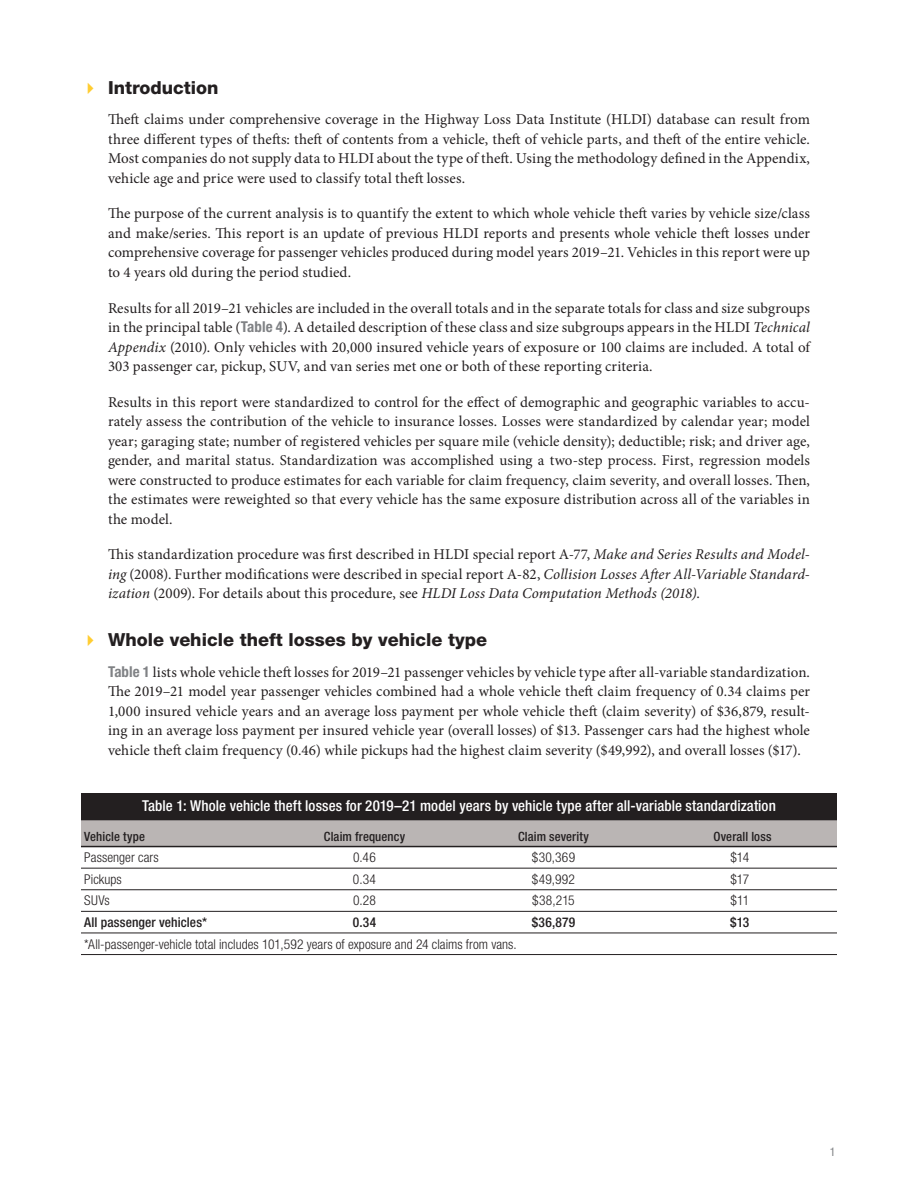
<style>
.page{position:relative;width:918px;height:1188px;background:#fff}
.page>*{position:absolute;margin:0;border:0;box-sizing:border-box;transform-origin:0 0}
.t1{font:800 18px "Helvetica Neue LT Pro";color:#231f20}
.Body_text{font:15px/19.5px "Minion Pro";letter-spacing:.005em;color:#231f20;text-align:justify}
.Table_header_text{font:500 condensed 15px "Helvetica Neue LT Pro";letter-spacing:.005em;color:#fff}
.Graph_caption{font:300 condensed 13.5px "Helvetica Neue LT Pro";letter-spacing:.005em;color:#231f20}
.Table_body_text{font:300 condensed 13.5px "Helvetica Neue LT Pro";letter-spacing:.005em;color:#231f20}
.Table_body_text-2{font:500 condensed 13.5px "Helvetica Neue LT Pro";letter-spacing:.01em;color:#231f20}
.Table_subheader_text{font:500 condensed 12.75px "Helvetica Neue LT Pro";letter-spacing:.01em;color:#231f20}
.t2{font:condensed 12px "Helvetica Neue LT Pro";color:#808285}
.s1{font-family:"Helvetica Neue LT Pro";font-weight:700;font-stretch:condensed;color:#808285}
.s2{font-style:italic}
</style>
<div class="page">
<div style="left:81px;top:793px;width:756px;height:27px;background:#231f20"></div>
<svg style="left:81px;top:820px;width:756px;height:26px;background:#b7b2b1"></svg>
<hr style="left:81px;top:868px;width:189px;height:1px;background:#231f20">
<hr style="left:270px;top:868px;width:189px;height:1px;background:#231f20">
<hr style="left:459px;top:868px;width:189px;height:1px;background:#231f20">
<hr style="left:648px;top:868px;width:189px;height:1px;background:#231f20">
<hr style="left:81px;top:889px;width:189px;height:1px;background:#231f20">
<hr style="left:270px;top:889px;width:189px;height:1px;background:#231f20">
<hr style="left:459px;top:889px;width:189px;height:1px;background:#231f20">
<hr style="left:648px;top:889px;width:189px;height:1px;background:#231f20">
<hr style="left:81px;top:911px;width:189px;height:1px;background:#231f20">
<hr style="left:270px;top:911px;width:189px;height:1px;background:#231f20">
<hr style="left:459px;top:911px;width:189px;height:1px;background:#231f20">
<hr style="left:648px;top:911px;width:189px;height:1px;background:#231f20">
<hr style="left:81px;top:933px;width:189px;height:1px;background:#231f20">
<hr style="left:270px;top:933px;width:189px;height:1px;background:#231f20">
<hr style="left:459px;top:933px;width:189px;height:1px;background:#231f20">
<hr style="left:648px;top:933px;width:189px;height:1px;background:#231f20">
<hr style="left:81px;top:954px;width:189px;height:1px;background:#231f20">
<hr style="left:270px;top:954px;width:189px;height:1px;background:#231f20">
<hr style="left:459px;top:954px;width:189px;height:1px;background:#231f20">
<hr style="left:648px;top:954px;width:189px;height:1px;background:#231f20">
<hr style="left:81px;top:846px;width:189px;height:1px;background:#231f20">
<hr style="left:270px;top:846px;width:189px;height:1px;background:#231f20">
<hr style="left:459px;top:846px;width:189px;height:1px;background:#231f20">
<hr style="left:648px;top:846px;width:189px;height:1px;background:#231f20">
<p class="t1" style="left:108px;top:77px;width:112px">Introduction</p>
<p class="Body_text" style="left:108px;top:110px;width:704px">Theft claims under comprehensive coverage in the Highway Loss Data Institute (HLDI) database can result from three different types of thefts: theft of contents from a vehicle, theft of vehicle parts, and theft of the entire vehicle.<br>Most companies do not supply data to HLDI about the type of theft. Using the methodology defined in the Appendix, vehicle age and price were used to classify total theft losses.</p>
<p class="Body_text" style="left:108px;top:204px;width:704px">The purpose of the current analysis is to quantify the extent to which whole vehicle theft varies by vehicle size/class and make/series. This report is an update of previous HLDI reports and presents whole vehicle theft losses under comprehensive coverage for passenger vehicles produced during model years 2019–21. Vehicles in this report were up to 4 years old during the period studied.</p>
<p class="Body_text" style="left:108px;top:298px;width:704px">Results for all 2019–21 vehicles are included in the overall totals and in the separate totals for class and size subgroups in the principal table (<span class="s1">Table 4</span>). A detailed description of these class and size subgroups appears in the HLDI <span class="s2">Technical Appendix</span> (2010). Only vehicles with 20,000 insured vehicle years of exposure or 100 claims are included. A total of 303 passenger car, pickup, SUV, and van series met one or both of these reporting criteria.</p>
<p class="Body_text" style="left:108px;top:392px;width:704px">Results in this report were standardized to control for the effect of demographic and geographic variables to accu&shy;rately assess the contribution of the vehicle to insurance losses. Losses were standardized by calendar year; model year; garaging state; number of registered vehicles per square mile (vehicle density); deductible; risk; and driver age, gender, and marital status. Standardization was accomplished using a two-step process. First, regression models were constructed to produce estimates for each variable for claim frequency, claim severity, and overall losses. Then, the estimates were reweighted so that every vehicle has the same exposure distribution across all of the variables in the model.</p>
<p class="Body_text" style="left:108px;top:545px;width:703px">This standardization procedure was first described in HLDI special report A-77, <span class="s2">Make and Series Results and Model&shy;ing</span> (2008). Further modifications were described in special report A-82, <span class="s2">Collision Losses After All-Variable Standard&shy;ization</span> (2009). For details about this procedure, see <span class="s2">HLDI Loss Data Computation Methods (2018)</span>.</p>
<p class="t1" style="left:108px;top:629px;width:381px">Whole vehicle theft losses by vehicle type</p>
<p class="Body_text" style="left:108px;top:662px;width:704px"><span class="s1">Table 1</span> lists whole vehicle theft losses for 2019–21 passenger vehicles by vehicle type after all-variable standardization.<br>The 2019–21 model year passenger vehicles combined had a whole vehicle theft claim frequency of 0.34 claims per 1,000 insured vehicle years and an average loss payment per whole vehicle theft (claim severity) of $36,879, result&shy;ing in an average loss payment per insured vehicle year (overall losses) of $13. Passenger cars had the highest whole vehicle theft claim frequency (0.46) while pickups had the highest claim severity ($49,992), and overall losses ($17).</p>
<p class="Table_header_text" style="left:142px;top:797px;width:635px">Table 1: Whole vehicle theft losses for 2019–21 model years by vehicle type after all-variable standardization</p>
<p class="Table_subheader_text" style="left:84px;top:829px;width:62px">Vehicle type</p>
<p class="Table_subheader_text" style="left:324px;top:829px;width:83px">Claim frequency</p>
<p class="Table_subheader_text" style="left:518px;top:829px;width:72px">Claim severity</p>
<p class="Table_subheader_text" style="left:714px;top:829px;width:59px">Overall loss</p>
<p class="Table_body_text" style="left:84px;top:850px;width:76px">Passenger cars</p>
<p class="Table_body_text" style="left:353px;top:850px;width:24px">0.46</p>
<p class="Table_body_text" style="left:532px;top:850px;width:45px">$30,369</p>
<p class="Table_body_text" style="left:730px;top:850px;width:20px">$14</p>
<p class="Table_body_text" style="left:84px;top:871px;width:39px">Pickups</p>
<p class="Table_body_text" style="left:353px;top:871px;width:25px">0.34</p>
<p class="Table_body_text" style="left:532px;top:871px;width:45px">$49,992</p>
<p class="Table_body_text" style="left:730px;top:871px;width:20px">$17</p>
<p class="Table_body_text" style="left:84px;top:893px;width:27px">SUVs</p>
<p class="Table_body_text" style="left:353px;top:893px;width:24px">0.28</p>
<p class="Table_body_text" style="left:532px;top:893px;width:44px">$38,215</p>
<p class="Table_body_text" style="left:731px;top:893px;width:20px">$11</p>
<p class="Table_body_text-2" style="left:84px;top:914px;width:124px">All passenger vehicles*</p>
<p class="Table_body_text-2" style="left:353px;top:914px;width:25px">0.34</p>
<p class="Table_body_text-2" style="left:532px;top:914px;width:45px">$36,879</p>
<p class="Table_body_text-2" style="left:730px;top:914px;width:21px">$13</p>
<p class="Graph_caption" style="left:84px;top:936px;width:434px">*All-passenger-vehicle total includes 101,592 years of exposure and 24 claims from vans.</p>
<p class="t2" style="left:830px;top:1145px;width:7px">1</p>
</div>
